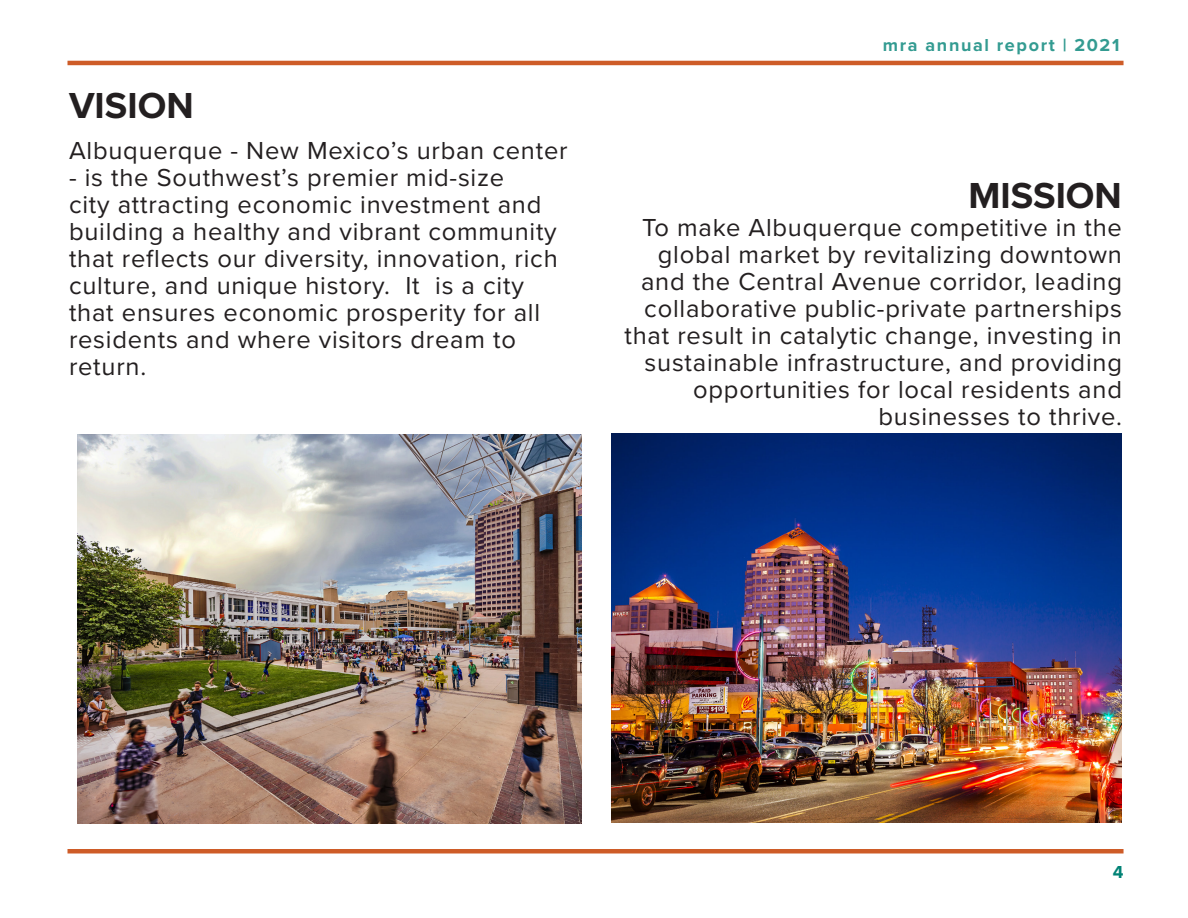
<style>
.page{position:relative;width:1188px;height:918px;background:#fff}
.page>*{position:absolute;margin:0;border:0;box-sizing:border-box;transform-origin:0 0}
.t1{font:700 37.5px "Proxima Nova";color:#231f20}
.t2{font:25.5px/27px "Proxima Nova";letter-spacing:.03em;color:#231f20}
.t3{font:700 18px "Proxima Nova";letter-spacing:.09em;color:#339b91}
.t4{font:700 18px "Proxima Nova";color:#008275}
</style>
<div class="page">
<hr style="left:68px;top:61px;width:1056px;height:4px;background:#ce5c28">
<div style="left:68px;top:849px;width:1056px;height:5px;background:#ce5c28"></div>
<img style="left:612px;top:433px;width:510px;height:389px">
<img style="left:78px;top:435px;width:504px;height:389px">
<p class="t1" style="left:69px;top:77px;width:126px">VISION</p>
<p class="t2" style="left:69px;top:136px;width:500px">Albuquerque - New Mexico’s urban center</p>
<p class="t2" style="left:69px;top:163px;width:490px">- is the Southwest’s premier mid-size<br>city attracting economic investment and building a healthy and vibrant community that reflects our diversity, innovation, rich culture, and unique history. It is a city that ensures economic prosperity for all residents and where visitors dream to return.</p>
<p class="t3" style="left:883px;top:32px;width:238px">mra annual report | 2021</p>
<p class="t1" style="left:968px;top:167px;width:155px">MISSION</p>
<p class="t2" style="left:625px;top:213px;width:499px;text-align:right">To make Albuquerque competitive in the global market by revitalizing downtown and the Central Avenue corridor, leading collaborative public-private partnerships that result in catalytic change, investing in sustainable infrastructure, and providing opportunities for local residents and businesses to thrive.</p>
<p class="t4" style="left:1113px;top:859px;width:12px">4</p>
</div>
